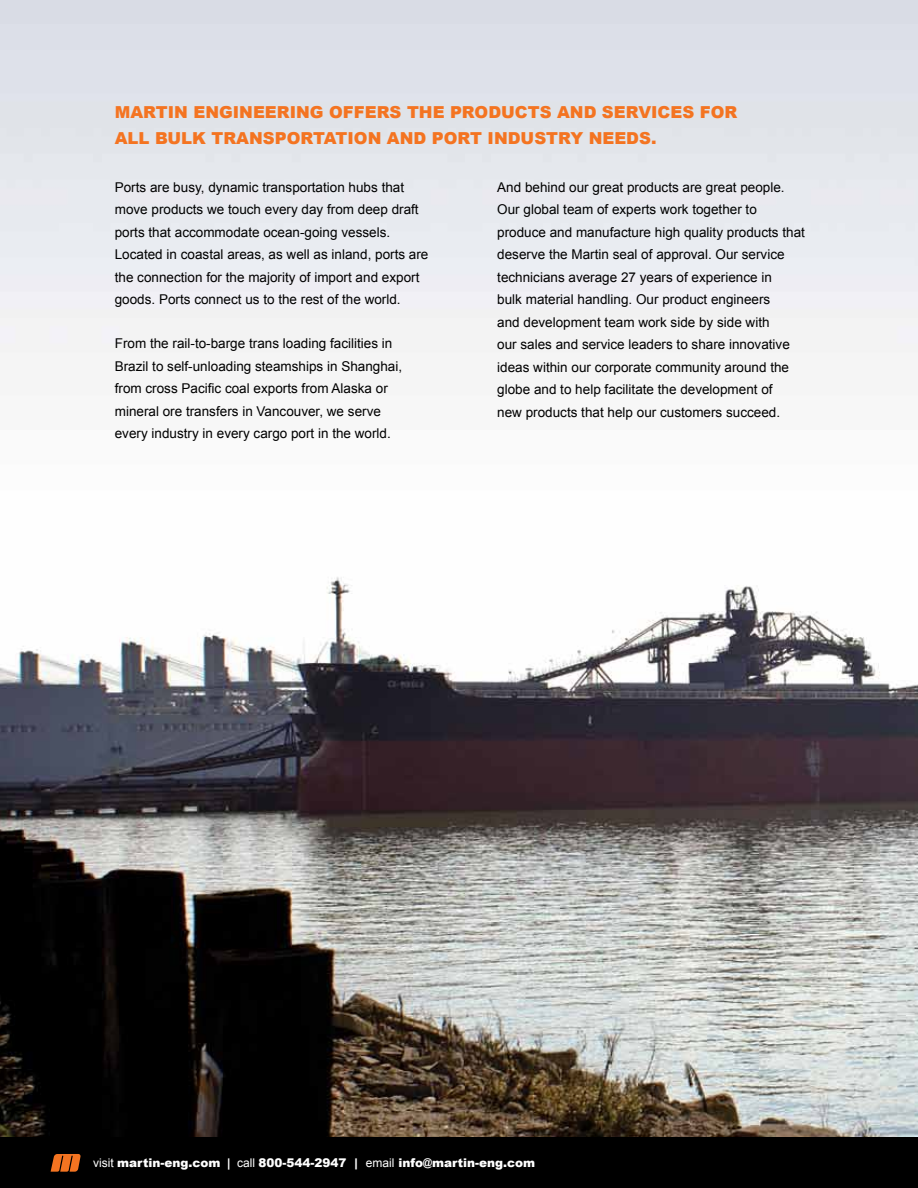
<style>
.page{position:relative;width:918px;height:1188px;background:#fff}
.page>*{position:absolute;margin:0;border:0;box-sizing:border-box;transform-origin:0 0}
.t1{font:900 16.5px/25.5px "Arial";color:#f47421}
.t2{font:13.5px/22.5px "Arial";color:#000}
.t3{font:900 12px "Arial";color:#fff}
.s1{font-weight:400}
.s2{font-weight:700}
</style>
<div class="page">
<div style="left:0;top:1137px;width:918px;height:51px;background:#000"></div>
<svg style="left:51px;top:1154px;width:30px;height:18px"></svg>
<img style="left:0;top:0;width:918px;height:1137px">
<p class="t1" style="left:115px;top:99px;width:624px">MARTIN ENGINEERING OFFERS THE PRODUCTS AND SERVICES FOR<br>ALL BULK TRANSPORTATION AND PORT I NDUSTRY NEE</p>
<p class="t1" style="left:626px;top:124px;width:32px">DS.</p>
<p class="t2" style="left:115px;top:176px;width:315px">Ports are busy, dynamic transportation hubs that move products we touch every day from deep draft ports that accommodate ocean-going vessels.<br>Located in coastal areas, as well as inland, ports are the connection for the majority of import and export goods. Ports connect us to the rest of the world.</p>
<p class="t2" style="left:115px;top:332px;width:289px">From the rail-to-barge trans loading facilities in Brazil to self-unloading steamships in Shanghai, from cross Pacific coal exports from Alaska or mineral ore transfers in Vancouver, we serve every industry in every cargo port in the world.</p>
<p class="t2" style="left:497px;top:176px;width:309px">And behind our great products are great people.<br>Our global team of experts work together to produce and manufacture high quality products that deserve the Martin seal of approval. Our service technicians average 27 years of experience in<br>bulk material handling. Our product engineers<br>and development team work side by side with<br>our sales and service leaders to share innovative ideas within our corporate community around the globe and to help facilitate the development of<br>new products that help our customers succeed.</p>
<p class="t3" style="left:93px;top:1154px;width:443px"><span class="s1">visit</span> MARTIN-ENG.COM <span class="s2">|</span> <span class="s1">call</span> 800-544-2947 | <span class="s1">email</span> INFO@MARTIN-ENG.COM</p>
</div>
